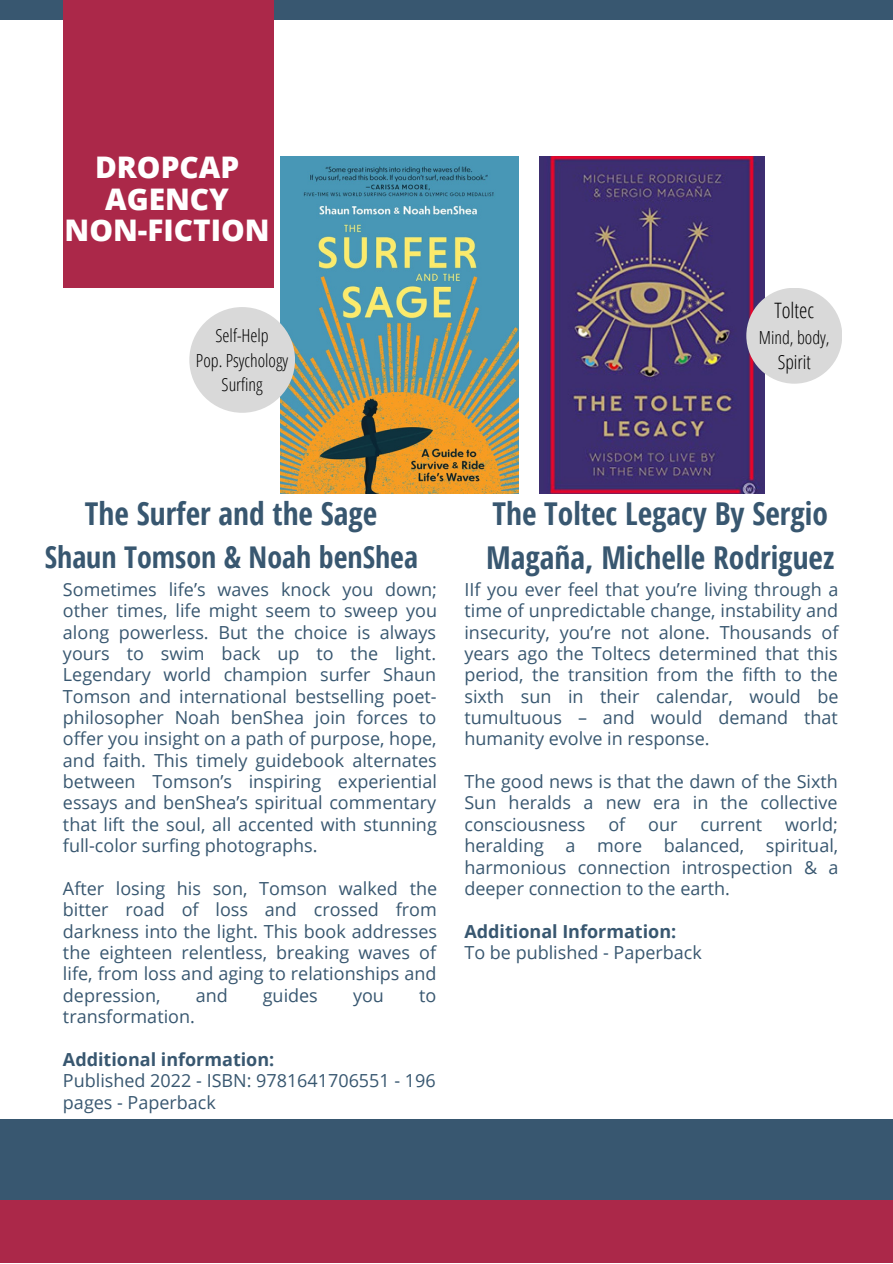
<style>
.page{position:relative;width:893px;height:1264px;background:#fff}
.page>*{position:absolute;margin:0;border:0;box-sizing:border-box;transform-origin:0 0}
.t1{font:700 31.5px/43.8px "Open Sans Condensed";color:#385770}
.t2{font:700 30px "Open Sans Condensed";color:#385770}
.t3{font:800 29.7px/31.5px "Open Sans";color:#fff;text-align:center}
.t4{font:300 21.3px "Open Sans Condensed";color:#000}
.t5{font:300 19.5px "Open Sans Condensed";color:#000}
.t6{font:18px/21.3px "Open Sans";color:#385770;text-align:justify}
.t7{font:700 18px "Open Sans";color:#385770}
.t8{font:300 18px/24.8px "Open Sans Condensed";color:#000;text-align:center}
</style>
<div class="page">
<div style="left:0;top:0;width:892px;height:20px;background:#385770"></div>
<div style="left:63px;top:0;width:210px;height:288px;background:#ab2849"></div>
<div style="left:0;top:1119px;width:892px;height:143px;background:#385770"></div>
<div style="left:0;top:1199px;width:892px;height:63px;background:#ab2849"></div>
<img style="left:280px;top:156px;width:238px;height:338px">
<img style="left:539px;top:156px;width:225px;height:338px">
<div style="left:189px;top:307px;width:106px;height:106px;background:#d9d9d9;border-radius:50%"></div>
<div style="left:746px;top:288px;width:96px;height:96px;background:#d9d9d9;border-radius:50%"></div>
<h3 class="t3" style="left:65px;top:151px;width:206px">DROPCAP<br>AGENCY<br>NON-FICTION</h3>
<p class="t8" style="left:196px;top:322px;width:94px">Self-Help<br>Pop. Psychology<br>Surfing</p>
<p class="t4" style="left:774px;top:295px;width:41px">Toltec</p>
<p class="t8" style="left:758px;top:324px;width:72px">Mind, body,</p>
<p class="t5" style="left:777px;top:348px;width:35px">Spirit</p>
<h1 class="t1" style="left:85px;top:491px;width:294px">The Surfer and the Sage</h1>
<h2 class="t2" style="left:45px;top:535px;width:375px">Shaun Tomson &amp; Noah benShea</h2>
<p class="t6" style="left:63px;top:578px;width:375px">Sometimes life’s waves knock you down; other times, life might seem to sweep you along powerless. But the choice is always yours to swim back up to the light.<br>Legendary world champion surfer Shaun Tomson and international bestselling poet&shy;philosopher Noah benShea join forces to offer you insight on a path of purpose, hope, and faith. This timely guidebook alternates between Tomson’s inspiring experiential essays and benShea’s spiritual commentary that lift the soul, all accented with stunning full-color surfing photographs.</p>
<p class="t6" style="left:63px;top:877px;width:375px">After losing his son, Tomson walked the bitter road of loss and crossed from darkness into the light. This book addresses the eighteen relentless, breaking waves of life, from loss and aging to relationships and depression,</p>
<p class="t6" style="left:196px;top:984px;width:34px">and</p>
<p class="t6" style="left:263px;top:984px;width:57px">guides</p>
<p class="t6" style="left:353px;top:984px;width:32px">you</p>
<p class="t6" style="left:419px;top:984px;width:19px">to</p>
<p class="t6" style="left:63px;top:1005px;width:133px">transformation.</p>
<p class="t7" style="left:63px;top:1046px;width:213px">Additional information:</p>
<p class="t6" style="left:63px;top:1069px;width:374px">Published 2022 - ISBN: 9781641706551 - 196 pages - Paperback</p>
<h1 class="t1" style="left:486px;top:491px;width:349px">The Toltec Legacy By Sergio<br>Magaña, Michelle Rodriguez</h1>
<p class="t6" style="left:464px;top:578px;width:375px">IIf you ever feel that you’re living through a time of unpredictable change, instability and insecurity, you’re not alone. Thousands of years ago the Toltecs determined that this period, the transition from the fifth to the sixth sun in their calendar, would be tumultuous – and would demand that humanity evolve in response.</p>
<p class="t6" style="left:464px;top:770px;width:375px">The good news is that the dawn of the Sixth Sun heralds a new era in the collective consciousness</p>
<p class="t6" style="left:608px;top:813px;width:18px">of</p>
<p class="t6" style="left:648px;top:813px;width:31px">our</p>
<p class="t6" style="left:700px;top:813px;width:63px">current</p>
<p class="t6" style="left:464px;top:813px;width:375px;text-indent:321px">world; heralding a more balanced, spiritual, harmonious connection introspection &amp; a deeper connection to the earth.</p>
<p class="t7" style="left:464px;top:918px;width:213px">Additional Information:</p>
<p class="t6" style="left:464px;top:941px;width:239px">To be published - Paperback</p>
</div>
